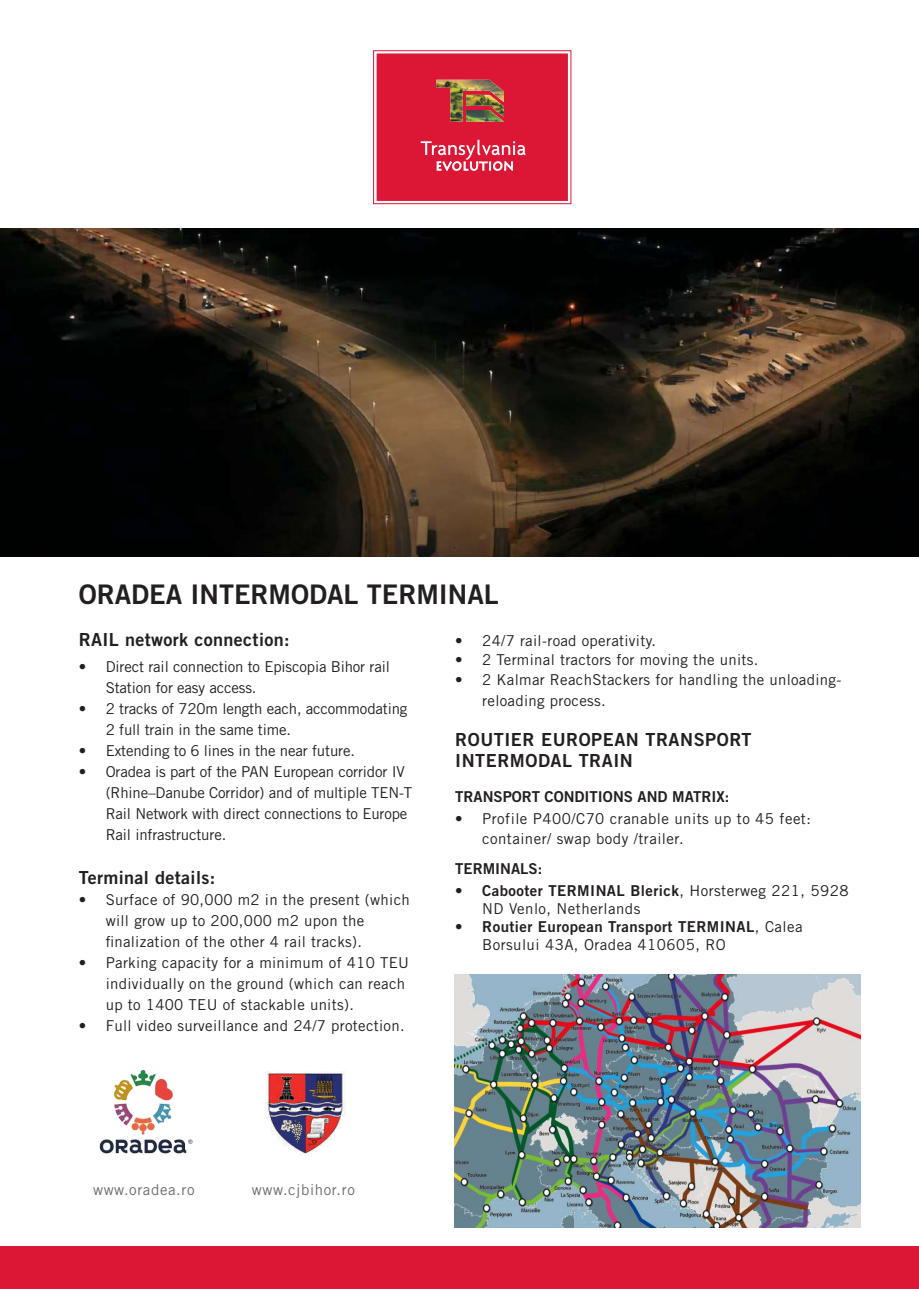
<style>
.page{position:relative;width:919px;height:1289px;background:#fff}
.page>*{position:absolute;margin:0;border:0;box-sizing:border-box;transform-origin:0 0}
.t1{font:27px "Trade Gothic Bold Two";color:#231f20}
.t2{font:18px/21px "Trade Gothic Bold Two";letter-spacing:.03em;color:#231f20}
.t3{font:15px/21px "Trade Gothic";letter-spacing:.02em;color:#231f20}
.t4{font:15px/21px "Trade Gothic";letter-spacing:-.01em;color:#231f20}
.t5{font:15px "Trade Gothic Bold Two";letter-spacing:.03em;color:#231f20}
.t6{font:15px "Trade Gothic Bold Two";color:#231f20}
.t7{font:15px "Trade Gothic";letter-spacing:.04em;color:#6c6d70}
.s1{font-family:"Trade Gothic"}
</style>
<div class="page">
<img style="left:455px;top:974px;width:405px;height:253px">
<img style="left:0;top:229px;width:918px;height:327px">
<div style="left:0;top:1246px;width:918px;height:42px;background:#dc1736"></div>
<div style="left:372px;top:49px;width:200px;height:156px;background:#dc1736;border:5px solid #fff"></div>
<img style="left:436px;top:80px;width:68px;height:42px">
<svg style="left:420px;top:140px;width:106px;height:31px"></svg>
<div style="left:373px;top:50px;width:198px;height:154px;border:1px solid #dc1736"></div>
<img style="left:99px;top:1070px;width:94px;height:84px">
<img style="left:265px;top:1071px;width:80px;height:84px">
<h1 class="t1" style="left:79px;top:577px;width:422px">ORADEA INTERMODAL TERMINAL</h1>
<p class="t2" style="left:79px;top:629px;width:212px">RAIL network connection:</p>
<p class="t4" style="left:106px;top:655px;width:286px;text-indent:-27px">• Direct rail connection to Episcopia Bihor rail<br>Station for easy access.</p>
<p class="t4" style="left:106px;top:697px;width:303px;text-indent:-27px">• 2 tracks of 720m length each, accommodating<br>2 full train in the same time.</p>
<p class="t4" style="left:79px;top:739px;width:278px">• Extending to 6 lines in the near future.</p>
<p class="t4" style="left:106px;top:760px;width:308px;text-indent:-27px">• Oradea is part of the PAN European corridor IV (Rhine–Danube Corridor) and of multiple TEN-T Rail Network with direct connections to Europe Rail infrastructure.</p>
<p class="t2" style="left:79px;top:866px;width:138px">Terminal details:</p>
<p class="t3" style="left:106px;top:888px;width:305px;text-indent:-27px">• Surface of 90,000 m2 in the present (which will grow up to 200,000 m2 upon the finalization of the other 4 rail tracks).</p>
<p class="t3" style="left:106px;top:951px;width:305px;text-indent:-27px">• Parking capacity for a minimum of 410 TEU individually on the ground (which can reach up to 1400 TEU of stackable units).</p>
<p class="t3" style="left:79px;top:1014px;width:327px">• Full video surveillance and 24/7 protection.</p>
<p class="t3" style="left:455px;top:629px;width:202px">• 24/7 rail-road operativity.</p>
<p class="t3" style="left:455px;top:649px;width:304px">• 2 Terminal tractors for moving the units.</p>
<p class="t3" style="left:482px;top:668px;width:360px;text-indent:-27px">• 2 Kalmar ReachStackers for handling the unloading&shy;reloading process.</p>
<p class="t2" style="left:455px;top:729px;width:298px">ROUTIER EUROPEAN TRANSPORT<br>INTERMODAL TRAIN</p>
<p class="t6" style="left:455px;top:787px;width:275px">TRANSPORT CONDITIONS AND MATRIX:</p>
<p class="t3" style="left:482px;top:809px;width:330px;line-height:19.5px;text-indent:-27px">• Profile P400/C70 cranable units up to 45 feet: container/ swap body /trailer.</p>
<p class="t6" style="left:455px;top:859px;width:89px">TERMINALS:</p>
<p class="t5" style="left:455px;top:881px;width:395px">• Cabooter TERMINAL Blerick<span class="s1">, Horsterweg 221, 5928</span></p>
<p class="t3" style="left:482px;top:898px;width:160px">ND Venlo, Netherlands</p>
<p class="t5" style="left:455px;top:917px;width:349px">• Routier European Transport TERMINAL<span class="s1">, Calea</span></p>
<p class="t3" style="left:482px;top:934px;width:245px">Borsului 43A, Oradea 410605, RO</p>
<p class="t7" style="left:93px;top:1180px;width:103px">www.oradea.ro</p>
<p class="t7" style="left:252px;top:1180px;width:104px">www.cjbihor.ro</p>
</div>
